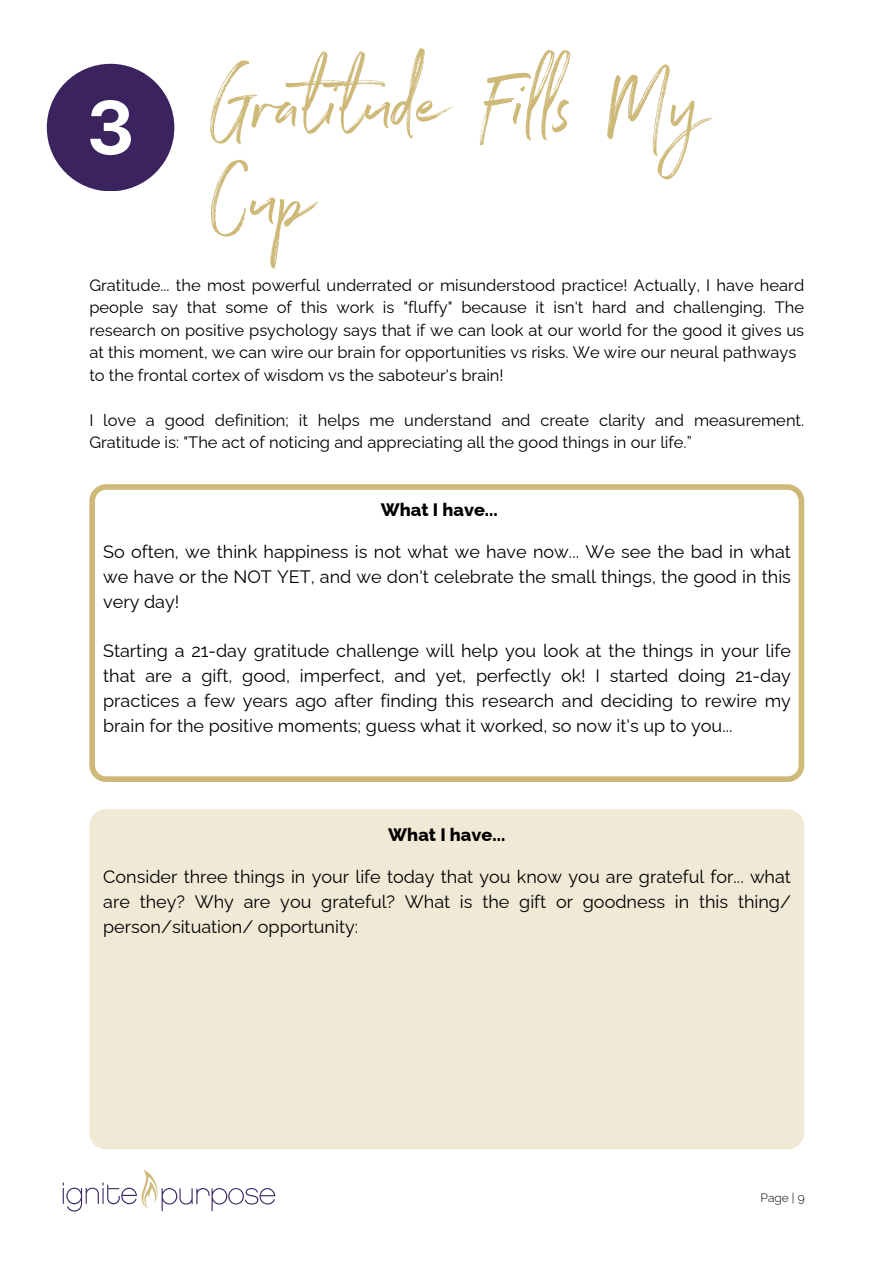
<style>
.page{position:relative;width:894px;height:1264px;background:#fff}
.page>*{position:absolute;margin:0;border:0;box-sizing:border-box;transform-origin:0 0}
.t1{font:96px/95.7px "Northwell Alt";color:#ceb979}
.t2{font:18px/24.8px "Raleway";color:#000;text-align:justify}
.t3{font:800 18px "Raleway";color:#000}
.t4{font:16.5px/22.5px "Raleway";color:#000}
.t5{font:300 12px "Raleway";color:#000}
</style>
<div class="page">
<svg style="left:63px;top:1170px;width:212px;height:41px"></svg>
<svg style="left:89px;top:484px;width:715px;height:298px"></svg>
<div style="left:89px;top:809px;width:715px;height:340px;background:#f0e9d6;border-radius:17px"></div>
<svg style="left:47px;top:64px;width:127px;height:127px"></svg>
<h1 class="t1" style="left:208px;top:42px;width:495px">Gratitude Fills My<br>Cup</h1>
<p class="t4" style="left:89px;top:273px;width:716px">Gratitude... the most powerful underrated or misunderstood practice! Actually, I have heard people say that some of this work is "fluffy" because it isn't hard and challenging. The research on positive psychology says that if we can look at our world for the good it gives us at this moment, we can wire our brain for opportunities vs risks. We wire our neural pathways to the frontal cortex of wisdom vs the saboteur's brain!</p>
<p class="t4" style="left:89px;top:408px;width:716px">I love a good definition; it helps me understand and create clarity and measurement.<br>Gratitude is: "The act of noticing and appreciating all the good things in our life.”</p>
<p class="t3" style="left:381px;top:499px;width:118px">What I have...</p>
<p class="t2" style="left:103px;top:539px;width:689px">So often, we think happiness is not what we have now... We see the bad in what we have or the NOT YET, and we don't celebrate the small things, the good in this very day!</p>
<p class="t2" style="left:103px;top:638px;width:689px">Starting a 21-day gratitude challenge will help you look at the things in your life that are a gift, good, imperfect, and yet, perfectly ok! I started doing 21-day practices a few years ago after finding this research and deciding to rewire my brain for the positive moments; guess what it worked, so now it's up to you...</p>
<p class="t3" style="left:388px;top:823px;width:118px">What I have...</p>
<p class="t2" style="left:103px;top:864px;width:689px">Consider three things in your life today that you know you are grateful for... what are they? Why are you grateful? What is the gift or goodness in this thing/ person/situation/ opportunity:</p>
<p class="t5" style="left:760px;top:1190px;width:46px">Page | 9</p>
</div>
